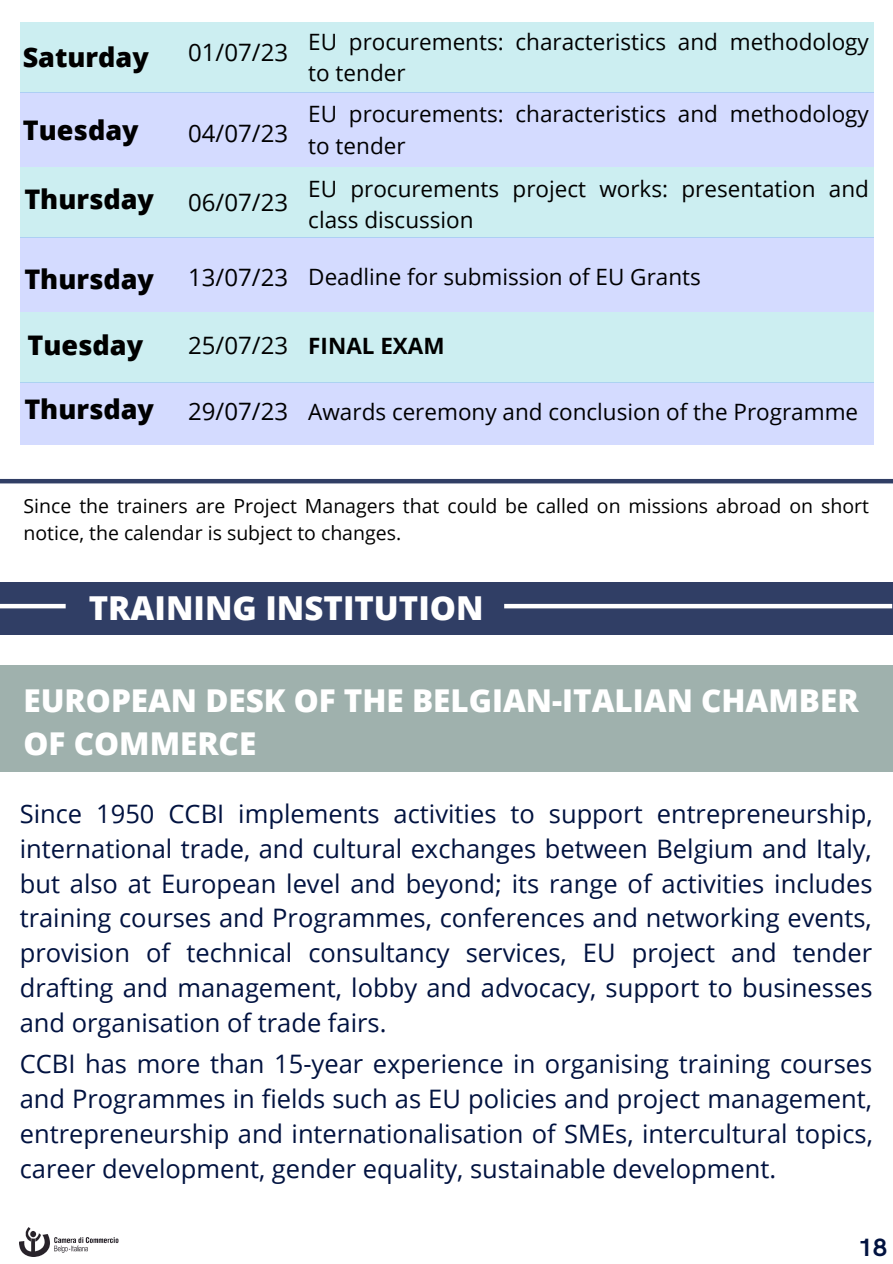
<style>
.page{position:relative;width:893px;height:1264px;background:#fff}
.page>*{position:absolute;margin:0;border:0;box-sizing:border-box;transform-origin:0 0}
.t1{font:800 33px "Open Sans";color:#fff}
.t2{font:800 31.5px/43.8px "Open Sans";color:#fff}
.t3{font:800 27px "Open Sans";color:#000}
.t4{font:25.5px/34.8px "Open Sans";color:#011240;text-align:justify}
.t5{font:700 25.05px "HK Grotesk";color:#011240}
.t6{font:24px "Open Sans";color:#000}
.t7{font:22.5px/31.5px "Open Sans";color:#000}
.t8{font:700 22.5px "Open Sans";color:#000}
.t9{font:19.5px/27px "Open Sans";color:#000}
</style>
<div class="page">
<div style="left:20px;top:22px;width:853px;height:71px;background:#cceef1"></div>
<div style="left:20px;top:93px;width:853px;height:74px;background:#d4dbff"></div>
<div style="left:20px;top:167px;width:853px;height:71px;background:#cceef1"></div>
<div style="left:20px;top:237px;width:853px;height:75px;background:#d4dbff"></div>
<div style="left:20px;top:382px;width:853px;height:63px;background:#d4dbff"></div>
<div style="left:20px;top:312px;width:853px;height:71px;background:#cceef1"></div>
<hr style="left:0;top:479px;width:892px;height:4px;background:#303e65">
<div style="left:0;top:582px;width:892px;height:52px;background:#303e65"></div>
<hr style="left:0;top:604px;width:66px;height:4px;background:#fff">
<hr style="left:504px;top:604px;width:388px;height:4px;background:#fff">
<div style="left:0;top:665px;width:892px;height:107px;background:#9fb1ad"></div>
<img style="left:20px;top:1227px;width:99px;height:28px">
<p class="t3" style="left:23px;top:38px;width:128px">Saturday</p>
<p class="t3" style="left:23px;top:111px;width:117px">Tuesday</p>
<p class="t6" style="left:188px;top:36px;width:101px">01/07/23</p>
<p class="t6" style="left:188px;top:117px;width:101px">04/07/23</p>
<p class="t7" style="left:308px;top:25px;width:562px">EU procurements: characteristics and methodology to tender</p>
<p class="t7" style="left:308px;top:98px;width:562px">EU procurements: characteristics and methodology to tender</p>
<p class="t3" style="left:24px;top:180px;width:131px">Thursday</p>
<p class="t7" style="left:308px;top:172px;width:562px">EU procurements project works: presentation and class discussion</p>
<p class="t7" style="left:308px;top:261px;width:394px">Deadline for submission of EU Grants</p>
<p class="t6" style="left:188px;top:185px;width:101px">06/07/23</p>
<p class="t3" style="left:24px;top:260px;width:131px">Thursday</p>
<p class="t6" style="left:188px;top:260px;width:101px">13/07/23</p>
<p class="t3" style="left:28px;top:326px;width:117px">Tuesday</p>
<p class="t6" style="left:188px;top:328px;width:101px">25/07/23</p>
<p class="t8" style="left:308px;top:330px;width:138px">FINAL EXAM</p>
<p class="t3" style="left:24px;top:390px;width:131px">Thursday</p>
<p class="t7" style="left:308px;top:395px;width:551px">Awards ceremony and conclusion of the Programme</p>
<p class="t6" style="left:188px;top:394px;width:101px">29/07/23</p>
<p class="t9" style="left:24px;top:492px;width:846px">Since the trainers are Project Managers that could be called on missions abroad on short notice, the calendar is subject to changes.</p>
<p class="t1" style="left:89px;top:585px;width:396px">TRAINING INSTITUTION</p>
<p class="t2" style="left:24px;top:677px;width:836px">EUROPEAN DESK OF THE BELGIAN-ITALIAN CHAMBER<br>OF COMMERCE</p>
<p class="t4" style="left:20px;top:795px;width:854px">Since 1950 CCBI implements activities to support entrepreneurship, international trade, and cultural exchanges between Belgium and Italy, but also at European level and beyond; its range of activities includes training courses and Programmes, conferences and networking events, provision of technical consultancy services, EU project and tender drafting and management, lobby and advocacy, support to businesses and organisation of trade fairs.</p>
<p class="t4" style="left:20px;top:1045px;width:854px">CCBI has more than 15-year experience in organising training courses and Programmes in fields such as EU policies and project management, entrepreneurship and internationalisation of SMEs, intercultural topics, career development, gender equality, sustainable development.</p>
<p class="t5" style="left:858px;top:1233px;width:31px">18</p>
</div>
